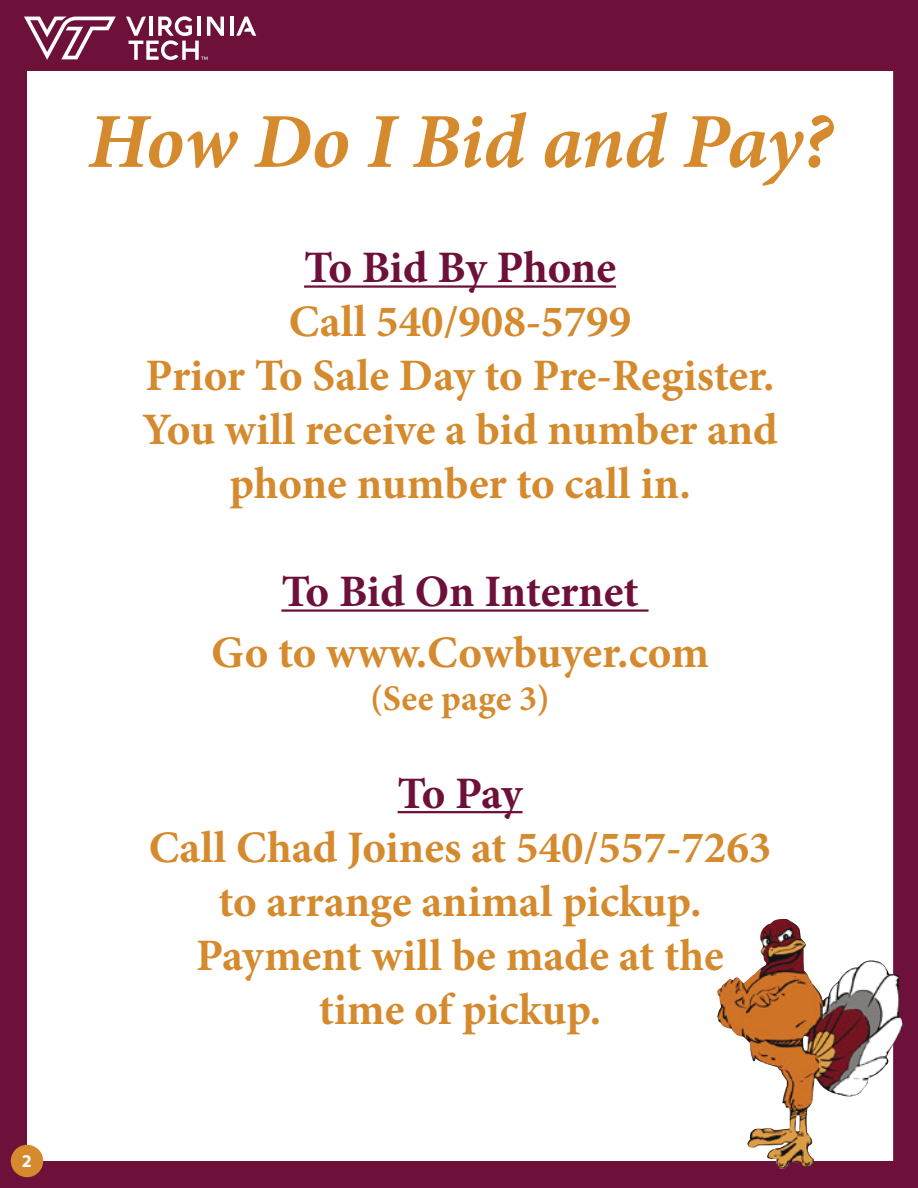
<style>
.page{position:relative;width:918px;height:1188px;background:#6d103a}
.page>*{position:absolute;margin:0;border:0;box-sizing:border-box;transform-origin:0 0}
.t1{font:italic 700 78px "Minion Pro";letter-spacing:-.01em;color:#d48a2d}
.t2{font:700 45px/54px "Minion Pro";color:#d48a2d;text-align:center}
.t3{font:700 45px "Minion Pro";letter-spacing:-.015em;color:#6d103a}
.t4{font:700 36px "Minion Pro";color:#d48a2d}
.t5{font:700 18px "Myriad Pro";color:#fff}
</style>
<div class="page">
<div style="left:27px;top:27px;width:866px;height:1134px;background:#fff"></div>
<div style="left:11px;top:1145px;width:32px;height:32px;background:#d48a2d;border-radius:50%"></div>
<div style="left:14px;top:19px;width:892px;height:52px;background:#6d103a"></div>
<svg style="left:24px;top:17px;width:92px;height:43px"></svg>
<hr style="left:230px;top:17px;width:3px;height:19px;background:#fff">
<svg style="left:236px;top:17px;width:20px;height:19px"></svg>
<svg style="left:126px;top:16px;width:98px;height:44px"></svg>
<hr style="left:304px;top:285px;width:312px;height:3px;background:#6d103a">
<hr style="left:281px;top:609px;width:368px;height:3px;background:#6d103a">
<hr style="left:398px;top:811px;width:125px;height:2px;background:#6d103a">
<img style="left:717px;top:919px;width:187px;height:250px">
<p class="t5" style="left:22px;top:1149px;width:11px">2</p>
<h1 class="t1" style="left:88px;top:86px;width:745px">How Do I Bid and Pay?</h1>
<p class="t3" style="left:304px;top:236px;width:313px">To Bid By Phone</p>
<p class="t2" style="left:142px;top:294px;width:637px">Call 540/908-5799<br>Prior To Sale Day to Pre-Register.<br>You will receive a bid number and phone number to call in.</p>
<p class="t3" style="left:281px;top:560px;width:359px">To Bid On Internet</p>
<p class="t2" style="left:211px;top:625px;width:499px">Go to www.Cowbuyer.com</p>
<p class="t4" style="left:370px;top:674px;width:181px">(See page 3)</p>
<p class="t3" style="left:398px;top:762px;width:127px">To Pay</p>
<p class="t2" style="left:149px;top:820px;width:624px">Call Chad Joines at 540/557-7263 to arrange animal pickup.<br>Payment will be made at the time of pickup.</p>
</div>
